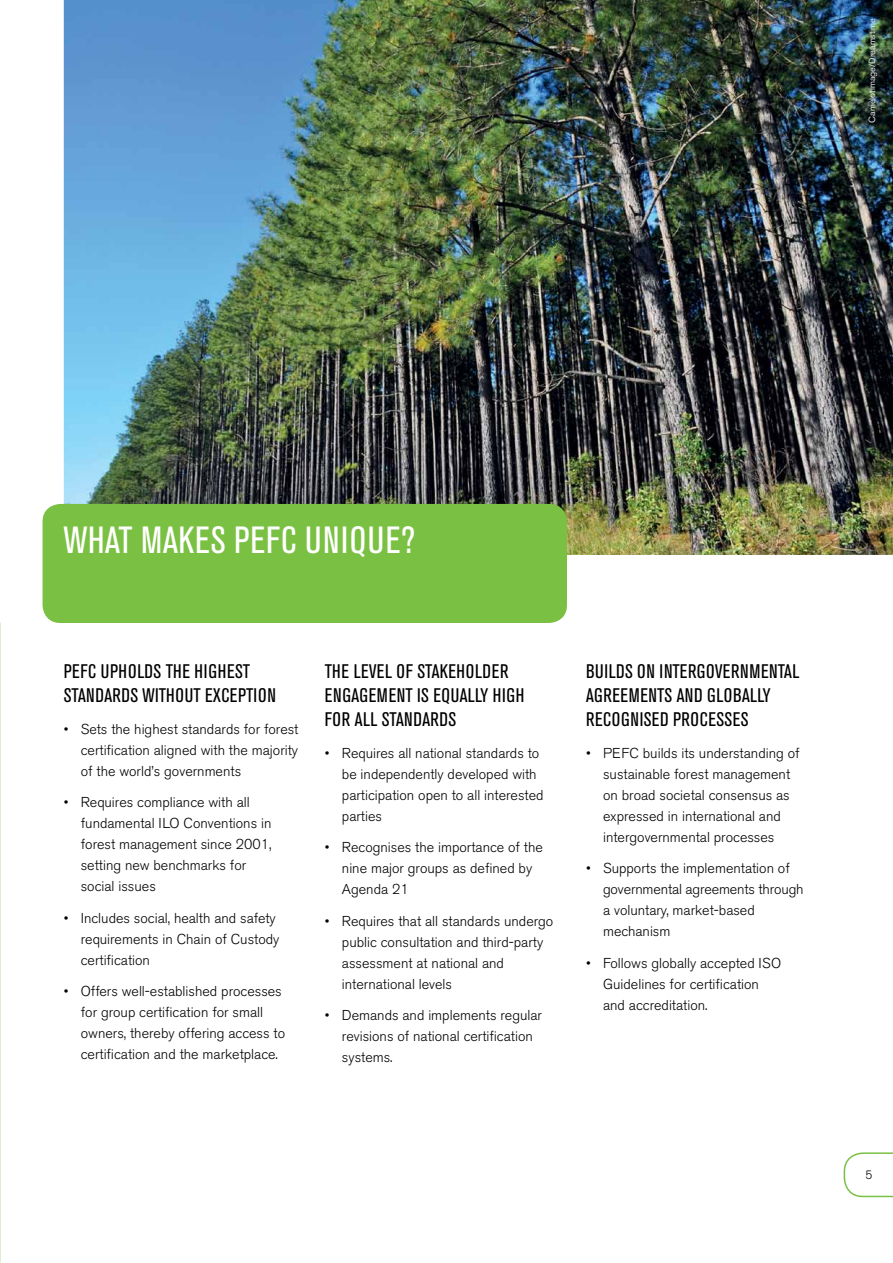
<style>
.page{position:relative;width:893px;height:1263px;background:#fff}
.page>*{position:absolute;margin:0;border:0;box-sizing:border-box;transform-origin:0 0}
.PEFC_BODY_COPY{font:condensed 37.5px "Akzidenz Grotesk BE";letter-spacing:.02em;color:#fff}
.PEFC_SUBHEAD{font:condensed 19.5px/24px "Akzidenz Grotesk BE";letter-spacing:.02em;color:#000}
.PEFC_BODY_COPY-2{font:300 14.25px/21px "Akzidenz Grotesk BE";color:#000}
.t1{font:300 12px "Akzidenz Grotesk BE";color:#000}
.Box_body_bold{font:9px "Akzidenz Grotesk BE";color:#e6e7e8}
</style>
<div class="page">
<svg style="left:844px;top:1152px;width:49px;height:45px"></svg>
<img style="left:64px;top:0;width:829px;height:555px">
<div style="left:43px;top:504px;width:524px;height:119px;background:#7ac143;border-radius:18px"></div>
<p class="Box_body_bold" style="left:867px;top:123px;width:106px;rotate:-90deg">Camelotimage/Dreamstime</p>
<p class="PEFC_BODY_COPY" style="left:64px;top:519px;width:353px">WHAT MAKES PEFC UNIQUE?</p>
<p class="PEFC_SUBHEAD" style="left:64px;top:660px;width:214px">PEFC UPHOLDS THE HIGHEST<br>STANDARDS WITHOUT EXCEPTION</p>
<p class="PEFC_BODY_COPY-2" style="left:81px;top:718px;width:219px;text-align:justify;text-indent:-17px">• Sets the highest standards for forest certification aligned with the majority of the world’s governments</p>
<p class="PEFC_BODY_COPY-2" style="left:81px;top:792px;width:192px;text-indent:-17px">• Requires compliance with all fundamental ILO Conventions in forest management since 2001, setting new benchmarks for social issues</p>
<p class="PEFC_BODY_COPY-2" style="left:81px;top:907px;width:200px;text-indent:-17px">• Includes social, health and safety requirements in Chain of Custody certification</p>
<p class="PEFC_BODY_COPY-2" style="left:81px;top:981px;width:206px;text-indent:-17px">• Offers well-established processes for group certification for small owners, thereby offering access to certification and the marketplace.</p>
<p class="PEFC_SUBHEAD" style="left:325px;top:660px;width:201px">THE LEVEL OF STAKEHOLDER<br>ENGAGEMENT IS EQUALLY HIGH<br>FOR ALL STANDARDS</p>
<p class="PEFC_BODY_COPY-2" style="left:342px;top:742px;width:203px;text-indent:-17px">• Requires all national standards to be independently developed with participation open to all interested parties</p>
<p class="PEFC_BODY_COPY-2" style="left:342px;top:837px;width:203px;text-indent:-17px">• Recognises the importance of the nine major groups as defined by<br>Agenda 21</p>
<p class="PEFC_BODY_COPY-2" style="left:342px;top:910px;width:213px;text-indent:-17px">• Requires that all standards undergo public consultation and third-party assessment at national and international levels</p>
<p class="PEFC_BODY_COPY-2" style="left:342px;top:1005px;width:202px;text-indent:-17px">• Demands and implements regular revisions of national certification systems.</p>
<p class="PEFC_SUBHEAD" style="left:586px;top:660px;width:215px">BUILDS ON INTERGOVERNMENTAL<br>AGREEMENTS AND GLOBALLY<br>RECOGNISED PROCESSES</p>
<p class="PEFC_BODY_COPY-2" style="left:586px;top:742px;width:215px;text-align:center">• PEFC builds its understanding of sustainable forest management<br>on broad societal consensus as expressed in international and intergovernmental processes</p>
<p class="PEFC_BODY_COPY-2" style="left:603px;top:858px;width:202px;text-indent:-17px">• Supports the implementation of governmental agreements through a voluntary, market-based mechanism</p>
<p class="PEFC_BODY_COPY-2" style="left:603px;top:952px;width:180px;text-indent:-17px">• Follows globally accepted ISO<br>Guidelines for certification and accreditation.</p>
<p class="t1" style="left:865px;top:1168px;width:8px">5</p>
</div>
